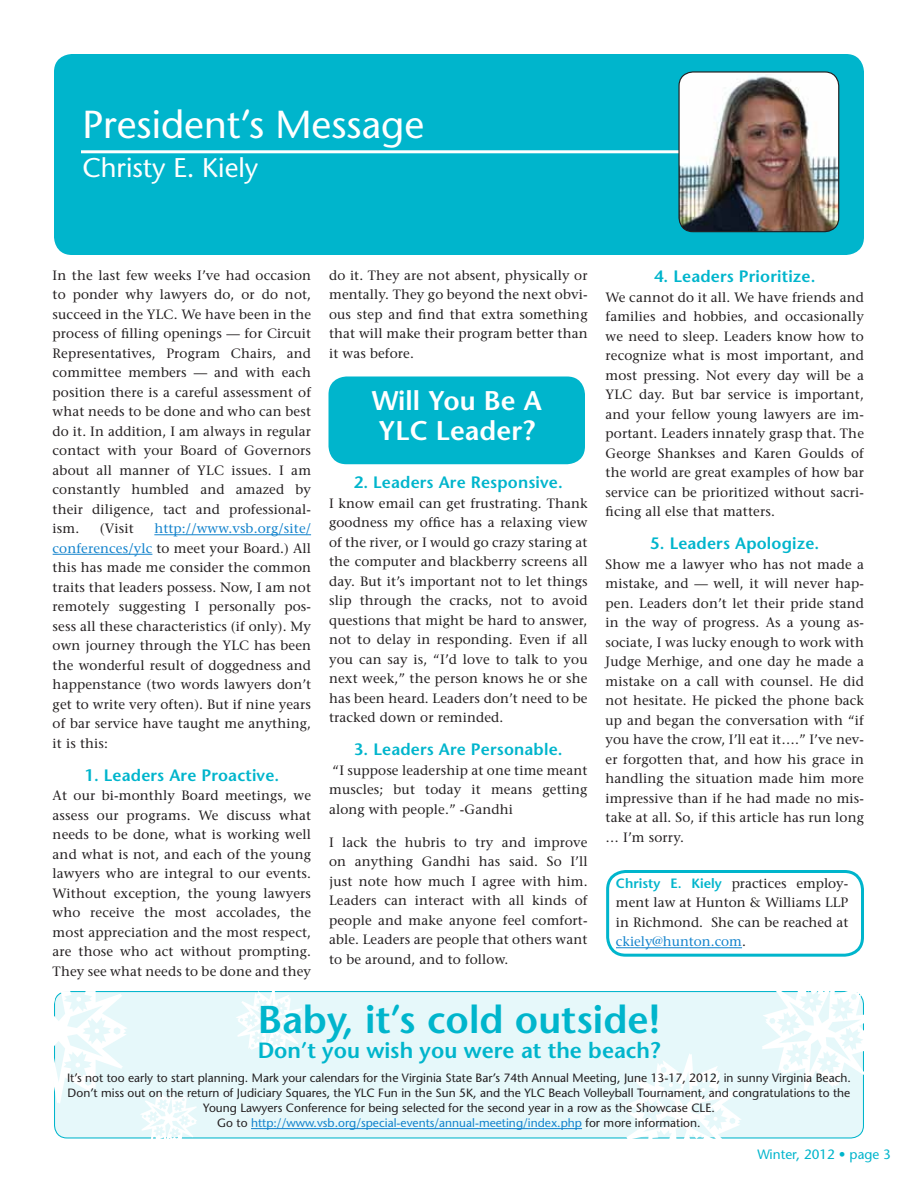
<style>
.page{position:relative;width:918px;height:1188px;background:#fff}
.page>*{position:absolute;margin:0;border:0;box-sizing:border-box;transform-origin:0 0}
.t1{font:500 39px "Stone Sans Std";color:#fff}
.t2{font:600 38.7px "Stone Sans Std";color:#00b5cc}
.t3{font:600 27px/30px "Stone Sans Std";letter-spacing:.005em;color:#fff}
.t4{font:500 27px "Stone Sans Std";color:#fff}
.t5{font:600 22.05px "Stone Sans Std";color:#00b5cc}
.t6{font:600 16.5px "Stone Sans Std";letter-spacing:.01em;color:#00b5cc}
.t7{font:500 13.5px/19.5px "Stone Serif Std";letter-spacing:.01em;color:#231f20;text-align:justify}
.t8{font:500 13.5px "Stone Sans Std";color:#00b5cc}
.t9{font:500 12px/15px "Stone Sans Std";color:#231f20;text-align:center}
.s1{color:#1182cc}
.s2{font-family:"Stone Sans Std";font-weight:600;color:#00b5cc}
</style>
<div class="page">
<div style="left:54px;top:54px;width:810px;height:201px;background:#00b5cc;border-radius:18px"></div>
<hr style="left:154px;top:534px;width:157px;height:1px;background:#1182cc">
<hr style="left:53px;top:554px;width:99px;height:1px;background:#1182cc">
<div style="left:328px;top:376px;width:257px;height:88px;background:#00b5cc;border-radius:18px"></div>
<div style="left:606px;top:870px;width:258px;height:87px;border:3px solid #00b5cc;border-radius:18px"></div>
<hr style="left:616px;top:947px;width:126px;height:1px;background:#1182cc">
<hr style="left:81px;top:150px;width:669px;height:3px;background:#fff">
<img style="left:680px;top:72px;width:159px;height:160px">
<div style="left:678px;top:71px;width:161px;height:161px;border:1px solid #231f20;border-radius:14px"></div>
<div style="left:55px;top:992px;width:808px;height:146px;background:#e6f8fa;border-radius:13px"></div>
<div style="left:54px;top:991px;width:810px;height:148px;border:1px solid #00b5cc;border-radius:13px"></div>
<svg style="left:762px;top:991px;width:102px;height:100px"></svg>
<svg style="left:235px;top:991px;width:68px;height:66px"></svg>
<svg style="left:140px;top:1089px;width:57px;height:50px"></svg>
<svg style="left:623px;top:1054px;width:119px;height:85px"></svg>
<svg style="left:54px;top:991px;width:74px;height:113px"></svg>
<hr style="left:251px;top:1128px;width:331px;height:1px;background:#1182cc">
<h1 class="t1" style="left:82px;top:101px;width:343px">President’s Message</h1>
<h3 class="t4" style="left:82px;top:151px;width:177px">Christy E. Kiely</h3>
<p class="t7" style="left:53px;top:266px;width:260px">In the last few weeks I’ve had occasion to ponder why lawyers do, or do not, succeed in the YLC. We have been in the process of filling openings — for Circuit Representatives, Program Chairs, and committee members — and with each position there is a careful assessment of what needs to be done and who can best do it. In addition, I am always in regular contact with your Board of Governors about all manner of YLC issues. I am constantly humbled and amazed by their diligence, tact and professional&shy;ism.</p>
<p class="t7" style="left:53px;top:519px;width:260px;text-indent:102px"><span class="s1">http://www.vsb.org/site/ conferences/ylc</span> to meet your Board.) All this has made me consider the common traits that leaders possess. Now, I am not remotely suggesting I personally pos&shy;sess all these characteristics (if only). My own journey through the YLC has been the wonderful result of doggedness and happenstance (two words lawyers don’t get to write very often). But if nine years of bar service have taught me anything, it is this:</p>
<p class="t6" style="left:84px;top:765px;width:196px">1. Leaders Are Proactive.</p>
<p class="t7" style="left:53px;top:786px;width:260px">At our bi-monthly Board meetings, we assess our programs. We discuss what needs to be done, what is working well and what is not, and each of the young lawyers who are integral to our events.<br>Without exception, the young lawyers who receive the most accolades, the most appreciation and the most respect, are those who act without prompting.<br>They see what needs to be done and they</p>
<p class="t7" style="left:100px;top:519px;width:35px">(Visit</p>
<p class="t7" style="left:329px;top:265px;width:260px">do it. They are not absent, physically or mentally. They go beyond the next obvi&shy;ous step and find that extra something that will make their program better than it was before.</p>
<h3 class="t3" style="left:372px;top:385px;width:171px">Will You Be A<br>YLC Leader?</h3>
<p class="t6" style="left:354px;top:473px;width:211px">2. Leaders Are Responsive.</p>
<p class="t7" style="left:329px;top:494px;width:260px">I know email can get frustrating. Thank goodness my office has a relaxing view of the river, or I would go crazy staring at the computer and blackberry screens all day. But it’s important not to let things slip through the cracks, not to avoid questions that might be hard to answer, not to delay in responding. Even if all you can say is, “I’d love to talk to you next week,” the person knows he or she has been heard. Leaders don’t need to be tracked down or reminded.</p>
<p class="t6" style="left:354px;top:740px;width:210px">3. Leaders Are Personable.</p>
<p class="t7" style="left:329px;top:761px;width:260px">“I suppose leadership at one time meant muscles; but today it means getting along with people.” -Gandhi</p>
<p class="t7" style="left:329px;top:832px;width:260px">I lack the hubris to try and improve on anything Gandhi has said. So I’ll just note how much I agree with him.<br>Leaders can interact with all kinds of people and make anyone feel comfort&shy;able. Leaders are people that others want to be around, and to follow.</p>
<p class="t6" style="left:654px;top:266px;width:163px">4. Leaders Prioritize.</p>
<p class="t7" style="left:606px;top:287px;width:260px">We cannot do it all. We have friends and families and hobbies, and occasionally we need to sleep. Leaders know how to recognize what is most important, and most pressing. Not every day will be a YLC day. But bar service is important, and your fellow young lawyers are im&shy;portant. Leaders innately grasp that. The George Shankses and Karen Goulds of the world are great examples of how bar service can be prioritized without sacri&shy;ficing all else that matters.</p>
<p class="t6" style="left:650px;top:533px;width:171px">5. Leaders Apologize.</p>
<p class="t7" style="left:606px;top:554px;width:260px">Show me a lawyer who has not made a mistake, and — well, it will never hap&shy;pen. Leaders don’t let their pride stand in the way of progress. As a young as&shy;sociate, I was lucky enough to work with Judge Merhige, and one day he made a mistake on a call with counsel. He did not hesitate. He picked the phone back up and began the conversation with “if you have the crow, I’ll eat it….” I’ve nev&shy;er forgotten that, and how his grace in handling the situation made him more impressive than if he had made no mis&shy;take at all. So, if this article has run long … I’m sorry.</p>
<p class="t7" style="left:616px;top:873px;width:234px"><span class="s2">Christy E. Kiely</span> practices employ&shy;ment law at Hunton &amp; Williams LLP in Richmond. She can be reached at <span class="s1">ckiely@hunton.com</span>.</p>
<h2 class="t2" style="left:258px;top:996px;width:404px">Baby, it’s cold outside!</h2>
<h3 class="t5" style="left:258px;top:1037px;width:404px">Don’t you wish you were at the beach?</h3>
<p class="t9" style="left:67px;top:1071px;width:785px">It’s not too early to start planning. Mark your calendars for the Virginia State Bar’s 74th Annual Meeting, June 13-17, 2012, in sunny Virginia Beach.<br>Don’t miss out on the return of Judiciary Squares, the YLC Fun in the Sun 5K, and the YLC Beach Volleyball Tournament, and congratulations to the Young Lawyers Conference for being selected for the second year in a row as the Showcase CLE.<br>Go to <span class="s1">http://www.vsb.org/special-events/annual-meeting/index.php</span> for more information.</p>
<p class="t8" style="left:757px;top:1146px;width:135px">Winter, 2012 • page 3</p>
</div>
